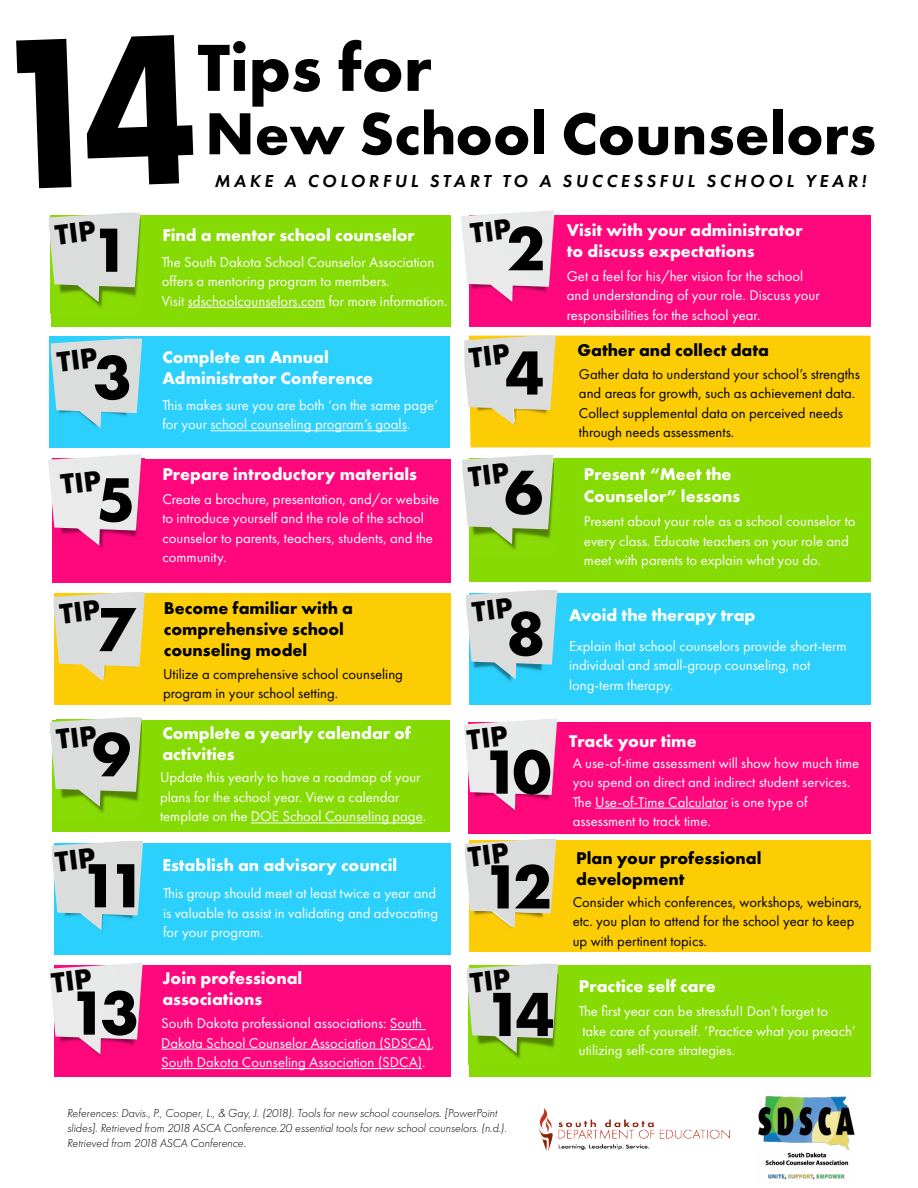
<style>
.page{position:relative;width:918px;height:1188px;background:#fff}
.page>*{position:absolute;margin:0;border:0;box-sizing:border-box;transform-origin:0 0}
.t1{font:700 69px "Futura PT";color:#000}
.t2{font:700 64.65px "Futura PT";letter-spacing:-.115em;color:#000}
.t3{font:700 61.5px "Futura PT";color:#000}
.t4{font:italic 600 18px "Futura PT";letter-spacing:.2em;color:#000}
.t5{font:700 17.7px/21.1px "Futura PT";color:#fff}
.t6{font:700 17.7px/21.1px "Futura PT";color:#000}
.t7{font:14.7px/19.5px "Futura PT";color:#fff}
.t8{font:14.7px/19.5px "Futura PT";color:#000}
.t9{font:italic 300 12px/15px "Futura PT";color:#000}
</style>
<div class="page">
<div style="left:469px;top:965px;width:402px;height:112px;background:#87db05"></div>
<img style="left:468px;top:1053px;width:53px;height:11px">
<div style="left:54px;top:965px;width:396px;height:112px;background:#ff087d"></div>
<div style="left:469px;top:840px;width:402px;height:112px;background:#fccc05"></div>
<div style="left:54px;top:843px;width:396px;height:111px;background:#2bd1fc"></div>
<div style="left:468px;top:722px;width:403px;height:112px;background:#ff087d"></div>
<div style="left:52px;top:720px;width:398px;height:112px;background:#87db05"></div>
<img style="left:96px;top:807px;width:9px;height:6px">
<div style="left:469px;top:593px;width:402px;height:112px;background:#2bd1fc"></div>
<div style="left:54px;top:593px;width:396px;height:112px;background:#fccc05"></div>
<div style="left:469px;top:458px;width:402px;height:124px;background:#87db05"></div>
<img style="left:507px;top:544px;width:9px;height:6px">
<div style="left:52px;top:459px;width:399px;height:124px;background:#ff087d"></div>
<div style="left:470px;top:336px;width:401px;height:111px;background:#fccc05"></div>
<img style="left:475px;top:425px;width:79px;height:8px">
<div style="left:50px;top:336px;width:400px;height:112px;background:#2bd1fc"></div>
<div style="left:469px;top:215px;width:402px;height:112px;background:#ff087d"></div>
<div style="left:51px;top:215px;width:399px;height:112px;background:#87db05"></div>
<img style="left:94px;top:302px;width:9px;height:6px">
<hr style="left:188px;top:307px;width:137px;height:1px;background:#fff">
<hr style="left:210px;top:430px;width:197px;height:1px;background:#fff">
<hr style="left:251px;top:823px;width:172px;height:1px;background:#fff">
<hr style="left:595px;top:808px;width:133px;height:1px;background:#fff">
<hr style="left:390px;top:1029px;width:36px;height:1px;background:#fff">
<hr style="left:161px;top:1049px;width:270px;height:1px;background:#fff">
<hr style="left:161px;top:1068px;width:261px;height:1px;background:#fff">
<img style="left:758px;top:1096px;width:97px;height:84px">
<img style="left:539px;top:1108px;width:191px;height:42px">
<svg style="left:467px;top:964px;width:91px;height:89px"></svg>
<svg style="left:49px;top:963px;width:94px;height:92px"></svg>
<svg style="left:464px;top:839px;width:92px;height:89px"></svg>
<svg style="left:464px;top:718px;width:93px;height:92px"></svg>
<svg style="left:50px;top:717px;width:92px;height:90px"></svg>
<svg style="left:466px;top:590px;width:91px;height:90px"></svg>
<svg style="left:54px;top:592px;width:91px;height:90px"></svg>
<svg style="left:462px;top:455px;width:92px;height:89px"></svg>
<svg style="left:48px;top:454px;width:94px;height:92px"></svg>
<svg style="left:464px;top:335px;width:92px;height:90px"></svg>
<svg style="left:49px;top:339px;width:93px;height:91px"></svg>
<svg style="left:461px;top:210px;width:94px;height:92px"></svg>
<svg style="left:49px;top:213px;width:91px;height:89px"></svg>
<svg style="left:52px;top:841px;width:91px;height:89px"></svg>
<h1 class="t1" style="left:198px;top:23px;width:236px">Tips for</h1>
<h3 class="t3" style="left:205px;top:94px;width:672px">New School Counselors</h3>
<h2 class="t2" style="left:91px;top:208px;width:40px">1</h2>
<h2 class="t2" style="left:93px;top:336px;width:40px">3</h2>
<h2 class="t2" style="left:97px;top:458px;width:40px">5</h2>
<h2 class="t2" style="left:96px;top:588px;width:40px">7</h2>
<h2 class="t2" style="left:92px;top:713px;width:40px">9</h2>
<h2 class="t2" style="left:80px;top:844px;width:69px">11</h2>
<h2 class="t2" style="left:69px;top:971px;width:72px">13</h2>
<p class="t4" style="left:214px;top:169px;width:653px">MAKE A COLORFUL START TO A SUCCESSFUL SCHOOL YEAR!</p>
<p class="t5" style="left:162px;top:224px;width:254px">Find a mentor school counselor</p>
<p class="t5" style="left:567px;top:219px;width:237px">Visit with your administrator to discuss expectations</p>
<h2 class="t2" style="left:506px;top:207px;width:40px">2</h2>
<p class="t7" style="left:162px;top:252px;width:287px">The South Dakota School Counselor Association offers a mentoring program to members.<br>Visit sdschoolcounselors.com for more information.</p>
<p class="t7" style="left:567px;top:266px;width:254px">Get a feel for his/her vision for the school and understanding of your role. Discuss your responsibilities for the school year.</p>
<p class="t5" style="left:162px;top:346px;width:212px">Complete an Annual<br>Administrator Conference</p>
<p class="t6" style="left:577px;top:339px;width:193px">Gather and collect data</p>
<h2 class="t2" style="left:506px;top:331px;width:40px">4</h2>
<p class="t8" style="left:579px;top:364px;width:283px">Gather data to understand your school’s strengths and areas for growth, such as achievement data.<br>Collect supplemental data on perceived needs through needs assessments.</p>
<p class="t7" style="left:162px;top:395px;width:277px">This makes sure you are both ‘on the same page’ for your school counseling program’s goals.</p>
<p class="t5" style="left:162px;top:463px;width:256px">Prepare introductory materials</p>
<p class="t5" style="left:584px;top:463px;width:158px">Present “Meet the<br>Counselor” lessons</p>
<h2 class="t2" style="left:504px;top:451px;width:40px">6</h2>
<p class="t7" style="left:162px;top:489px;width:278px">Create a brochure, presentation, and/or website to introduce yourself and the role of the school counselor to parents, teachers, students, and the community.</p>
<p class="t7" style="left:584px;top:512px;width:273px">Present about your role as a school counselor to every class. Educate teachers on your role and meet with parents to explain what you do.</p>
<p class="t6" style="left:164px;top:597px;width:191px">Become familiar with a comprehensive school counseling model</p>
<p class="t5" style="left:569px;top:604px;width:188px">Avoid the therapy trap</p>
<h2 class="t2" style="left:506px;top:592px;width:40px">8</h2>
<p class="t7" style="left:569px;top:636px;width:279px">Explain that school counselors provide short-term individual and small-group counseling, not long-term therapy.</p>
<p class="t8" style="left:163px;top:664px;width:241px">Utilize a comprehensive school counseling program in your school setting.</p>
<p class="t5" style="left:162px;top:722px;width:250px">Complete a yearly calendar of activities</p>
<p class="t5" style="left:569px;top:730px;width:129px">Track your time</p>
<h2 class="t2" style="left:481px;top:730px;width:72px">10</h2>
<p class="t7" style="left:573px;top:753px;width:288px">A use-of-time assessment will show how much time you spend on direct and indirect student services.<br>The Use-of-Time Calculator is one type of assessment to track time.</p>
<p class="t7" style="left:160px;top:768px;width:268px">Update this yearly to have a roadmap of your plans for the school year. View a calendar template on the DOE School Counseling page.</p>
<p class="t5" style="left:162px;top:854px;width:236px">Establish an advisory council</p>
<p class="t6" style="left:576px;top:847px;width:187px">Plan your professional development</p>
<h2 class="t2" style="left:482px;top:845px;width:71px">12</h2>
<p class="t7" style="left:163px;top:884px;width:277px">This group should meet at least twice a year and is valuable to assist in validating and advocating for your program.</p>
<p class="t8" style="left:573px;top:892px;width:291px">Consider which conferences, workshops, webinars, etc. you plan to attend for the school year to keep up with pertinent topics.</p>
<p class="t5" style="left:162px;top:967px;width:141px">Join professional associations</p>
<p class="t5" style="left:579px;top:975px;width:138px">Practice self care</p>
<h2 class="t2" style="left:484px;top:973px;width:72px">14</h2>
<p class="t7" style="left:579px;top:1001px;width:278px">The first year can be stressful! Don’t forget to take care of yourself. ‘Practice what you preach’ utilizing self-care strategies.</p>
<p class="t7" style="left:161px;top:1013px;width:275px">South Dakota professional associations: South<br>Dakota School Counselor Association (SDSCA),<br>South Dakota Counseling Association (SDCA).</p>
<p class="t9" style="left:67px;top:1106px;width:441px">References: Davis., P., Cooper, L., &amp; Gay, J. (2018). Tools for new school counselors. [PowerPoint slides]. Retrieved from 2018 ASCA Conference.20 essential tools for new school counselors. (n.d.).<br>Retrieved from 2018 ASCA Conference.</p>
</div>
